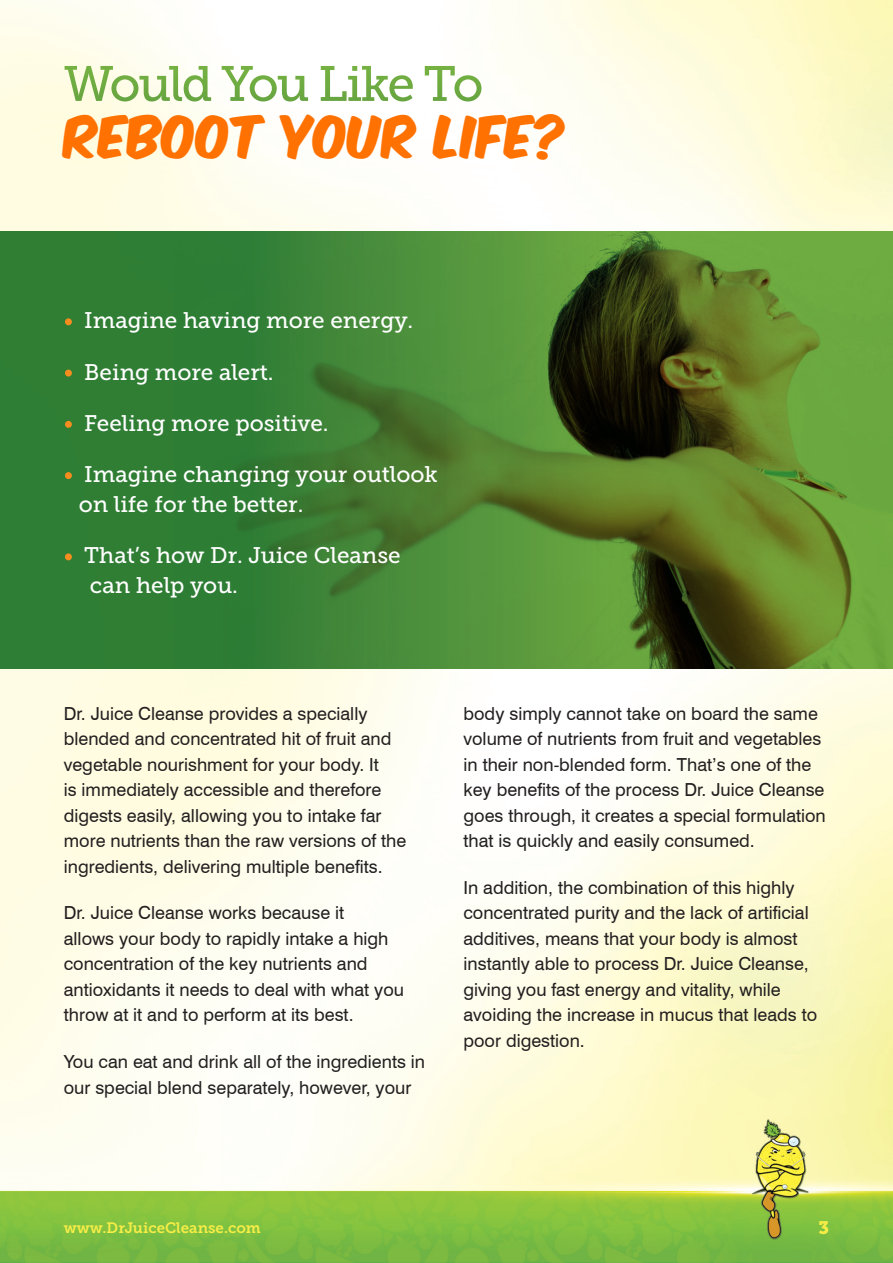
<style>
.page{position:relative;width:893px;height:1263px;background:#fff}
.page>*{position:absolute;margin:0;border:0;box-sizing:border-box;transform-origin:0 0}
.t1{font:49.5px/57px "Komika Axis";color:#ff7101}
.t2{font:22.5px/30px "Museo Slab 500";color:#fff}
.t3{font:18px/25.5px "Swiss 721 BT";color:#231f20}
.t4{font:18px "Museo Slab 900";color:#f6ed47}
.t5{font:15px "Museo Slab 700";color:#f6ed47}
.s1{font-family:"Museo Slab 500";color:#fff}
</style>
<div class="page">
<img style="left:0;top:0;width:893px;height:1263px">
<svg style="left:0;top:232px;width:893px;height:437px;background:#477f31"></svg>
<p class="t1" style="left:64px;top:55px;width:506px"><span class="s1">Would You Like To<br></span>REBOOT YOUR LIFE?</p>
<p class="t2" style="left:64px;top:306px;width:351px">• Imagine having more energy.</p>
<p class="t2" style="left:64px;top:357px;width:211px">• Being more alert.</p>
<p class="t2" style="left:64px;top:408px;width:266px">• Feeling more positive.</p>
<p class="t2" style="left:79px;top:459px;width:360px;text-indent:-15px">• Imagine changing your outlook on life for the better.</p>
<p class="t2" style="left:90px;top:541px;width:312px;text-indent:-26px">• That’s how Dr. Juice Cleanse can help you.</p>
<p class="t3" style="left:64px;top:700px;width:344px">Dr. Juice Cleanse provides a specially blended and concentrated hit of fruit and vegetable nourishment for your body. It<br>is immediately accessible and therefore digests easily, allowing you to intake far more nutrients than the raw versions of the ingredients, delivering multiple benefits.</p>
<p class="t3" style="left:64px;top:900px;width:342px">Dr. Juice Cleanse works because it<br>allows your body to rapidly intake a high concentration of the key nutrients and antioxidants it needs to deal with what you throw at it and to perform at its best.</p>
<p class="t3" style="left:64px;top:1049px;width:363px">You can eat and drink all of the ingredients in our special blend separately, however, your</p>
<p class="t3" style="left:463px;top:700px;width:364px">body simply cannot take on board the same volume of nutrients from fruit and vegetables in their non-blended form. That’s one of the key benefits of the process Dr. Juice Cleanse goes through, it creates a special formulation that is quickly and easily consumed.</p>
<p class="t3" style="left:463px;top:874px;width:355px">In addition, the combination of this highly concentrated purity and the lack of artificial additives, means that your body is almost instantly able to process Dr. Juice Cleanse, giving you fast energy and vitality, while avoiding the increase in mucus that leads to poor digestion.</p>
<p class="t5" style="left:64px;top:1219px;width:198px">www.DrJuiceCleanse.com</p>
<p class="t4" style="left:818px;top:1217px;width:12px">3</p>
</div>
